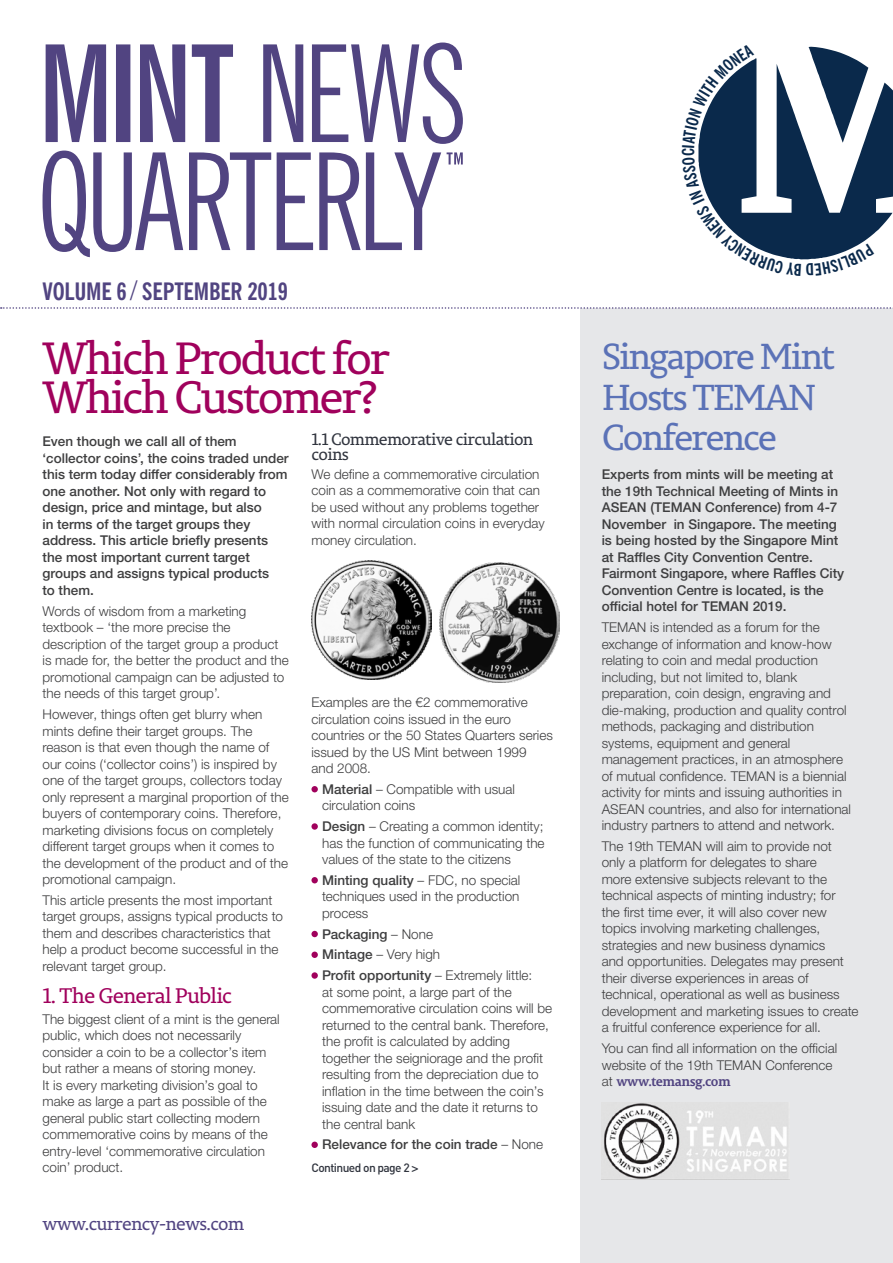
<style>
.page{position:relative;width:893px;height:1263px;background:#fff}
.page>*{position:absolute;margin:0;border:0;box-sizing:border-box;transform-origin:0 0}
.R_-_Title{font:45px/39px "Permian Slab Serif Typeface";letter-spacing:-.06em;color:#a0015c}
.R_-_Header{font:36px/40.5px "Permian Slab Serif Typeface";letter-spacing:-.06em;color:#5b72b7}
.t1{font:700 condensed 24px "News Gothic BT";letter-spacing:-.01em;color:#514481}
.R_-_Sub_Header{font:21px "Permian Slab Serif Typeface";letter-spacing:-.04em;color:#a0015c}
.R_-_Website{font:18px "Permian Slab Serif Typeface";letter-spacing:-.04em;color:#514481}
.R_-_Sub_Sub_Header{font:16.5px/15px "Permian Slab Serif Typeface";letter-spacing:-.045em;color:#30343e}
.R_-_Body_1{font:300 13.5px/16.5px "Helvetica Neue LTW1 G";color:#3e3e3f}
.R_-_Body_1-2{font:500 13.5px/16.5px "Helvetica Neue LTW1 G";color:#3e3e3f}
.R_-_Points_-_1{font:300 13.5px/16.5px "Helvetica Neue LTW1 G";color:#3e3e3f}
.R_-_Points_-_1-2{font:500 13.5px "Helvetica Neue LTW1 G";color:#3e3e3f}
.R_-_Body_1-3{font:500 12px "DIN";letter-spacing:-.05em;color:#30343e}
.s1{font-weight:400}
.s2{font-weight:500}
.s3{font-weight:300}
.s4{font-family:"Helvetica Neue LTW1 G"}
.s5{font-family:"Permian Slab Serif Typeface";font-weight:700;color:#514481}
</style>
<div class="page">
<div style="left:580px;top:308px;width:313px;height:955px;background:#e6e7e9"></div>
<img style="left:602px;top:1102px;width:185px;height:77px">
<svg style="left:1px;top:307px;width:892px;height:2px"></svg>
<svg style="left:447px;top:152px;width:16px;height:12px"></svg>
<svg style="left:43px;top:151px;width:398px;height:106px"></svg>
<svg style="left:46px;top:44px;width:187px;height:98px"></svg>
<svg style="left:263px;top:44px;width:40px;height:98px"></svg>
<svg style="left:312px;top:43px;width:151px;height:101px"></svg>
<img style="left:311px;top:561px;width:121px;height:118px">
<img style="left:439px;top:562px;width:120px;height:120px">
<div style="left:311px;top:786px;width:7px;height:6px;background:#a0015c;border-radius:50%"></div>
<svg style="left:311px;top:823px;width:7px;height:7px"></svg>
<div style="left:311px;top:877px;width:7px;height:6px;background:#a0015c;border-radius:50%"></div>
<div style="left:311px;top:931px;width:7px;height:6px;background:#a0015c;border-radius:50%"></div>
<div style="left:311px;top:951px;width:7px;height:7px;background:#a0015c;border-radius:50%"></div>
<svg style="left:311px;top:972px;width:7px;height:7px"></svg>
<div style="left:311px;top:1141px;width:7px;height:7px;background:#a0015c;border-radius:50%"></div>
<svg style="left:698px;top:46px;width:195px;height:214px"></svg>
<p class="t1" style="left:43px;top:277px;width:247px">VOLUME 6 <span class="s1">/</span> SEPTEMBER 2019</p>
<p class="R_-_Title" style="left:43px;top:337px;width:349px">Which Product for<br>Which Customer?</p>
<p class="R_-_Body_1-2" style="left:43px;top:433px;width:248px">Even though we call all of them ‘collector coins’, the coins traded under this term today differ considerably from one another. Not only with regard to design, price and mintage, but also<br>in terms of the target groups they address. This article briefly presents the most important current target groups and assigns typical products<br>to them.</p>
<p class="R_-_Body_1" style="left:43px;top:603px;width:248px">Words of wisdom from a marketing textbook – ‘the more precise the description of the target group a product is made for, the better the product and the promotional campaign can be adjusted to the needs of this target group’.</p>
<p class="R_-_Body_1" style="left:43px;top:706px;width:248px">However, things often get blurry when mints define their target groups. The reason is that even though the name of our coins (‘collector coins’) is inspired by one of the target groups, collectors today only represent a marginal proportion of the buyers of contemporary coins. Therefore, marketing divisions focus on completely different target groups when it comes to the development of the product and of the promotional campaign.</p>
<p class="R_-_Body_1" style="left:43px;top:892px;width:242px">This article presents the most important target groups, assigns typical products to them and describes characteristics that help a product become successful in the relevant target group.</p>
<p class="R_-_Sub_Header" style="left:43px;top:979px;width:191px">1. The General Public</p>
<p class="R_-_Body_1" style="left:43px;top:1011px;width:239px">The biggest client of a mint is the general public, which does not necessarily consider a coin to be a collector’s item but rather a means of storing money.<br>It is every marketing division’s goal to make as large a part as possible of the general public start collecting modern commemorative coins by means of the entry-level ‘commemorative circulation coin’ product.</p>
<p class="R_-_Sub_Sub_Header" style="left:311px;top:431px;width:223px">1.1 Commemorative circulation coins</p>
<p class="R_-_Body_1" style="left:311px;top:465px;width:235px">We define a commemorative circulation coin as a commemorative coin that can be used without any problems together with normal circulation coins in everyday money circulation.</p>
<p class="R_-_Body_1" style="left:311px;top:694px;width:243px">Examples are the €2 commemorative circulation coins issued in the euro countries or the 50 States Quarters series issued by the US Mint between 1999<br>and 2008.</p>
<p class="R_-_Points_-_1" style="left:322px;top:781px;width:194px"><span class="s2">Material</span> – Compatible with usual circulation coins</p>
<p class="R_-_Points_-_1" style="left:322px;top:818px;width:224px;text-align:justify"><span class="s2">Design</span> – Creating a common identity; has the function of communicating the values of the state to the citizens</p>
<p class="R_-_Points_-_1" style="left:322px;top:872px;width:200px;text-align:justify"><span class="s2">Minting quality</span> – FDC, no special techniques used in the production process</p>
<p class="R_-_Points_-_1-2" style="left:322px;top:926px;width:112px">Packaging <span class="s3">– None</span></p>
<p class="R_-_Points_-_1" style="left:322px;top:946px;width:120px"><span class="s2">Mintage</span> – Very high</p>
<p class="R_-_Points_-_1" style="left:322px;top:967px;width:232px"><span class="s2">Profit opportunity</span> – Extremely little:<br>at some point, a large part of the commemorative circulation coins will be returned to the central bank. Therefore, the profit is calculated by adding together the seigniorage and the profit resulting from the depreciation due to inflation in the time between the coin’s issuing date and the date it returns to the central bank</p>
<p class="R_-_Points_-_1-2" style="left:322px;top:1136px;width:223px">Relevance for the coin trade <span class="s3">– None</span></p>
<p class="R_-_Body_1-3" style="left:311px;top:1159px;width:109px">Continued on page 2 <span class="s4">&gt;</span></p>
<p class="R_-_Website" style="left:43px;top:1209px;width:203px">www.currency-news.com</p>
<p class="R_-_Header" style="left:602px;top:335px;width:235px">Singapore Mint<br>Hosts TEMAN<br>Conference</p>
<p class="R_-_Body_1-2" style="left:602px;top:466px;width:244px">Experts from mints will be meeting at the 19th Technical Meeting of Mints in ASEAN (TEMAN Conference) from 4-7<br>November in Singapore. The meeting is being hosted by the Singapore Mint at Raffles City Convention Centre.<br>Fairmont Singapore, where Raffles City Convention Centre is located, is the official hotel for TEMAN 2019.</p>
<p class="R_-_Body_1" style="left:602px;top:619px;width:251px">TEMAN is intended as a forum for the exchange of information and know-how relating to coin and medal production including, but not limited to, blank preparation, coin design, engraving and die-making, production and quality control methods, packaging and distribution systems, equipment and general management practices, in an atmosphere of mutual confidence. TEMAN is a biennial activity for mints and issuing authorities in ASEAN countries, and also for international industry partners to attend and network.</p>
<p class="R_-_Body_1" style="left:602px;top:838px;width:258px">The 19th TEMAN will aim to provide not only a platform for delegates to share<br>more extensive subjects relevant to the technical aspects of minting industry; for<br>the first time ever, it will also cover new topics involving marketing challenges, strategies and new business dynamics<br>and opportunities. Delegates may present their diverse experiences in areas of technical, operational as well as business development and marketing issues to create a fruitful conference experience for all.</p>
<p class="R_-_Body_1" style="left:602px;top:1040px;width:237px">You can find all information on the official website of the 19th TEMAN Conference at <span class="s5">www.temansg.com</span></p>
</div>
